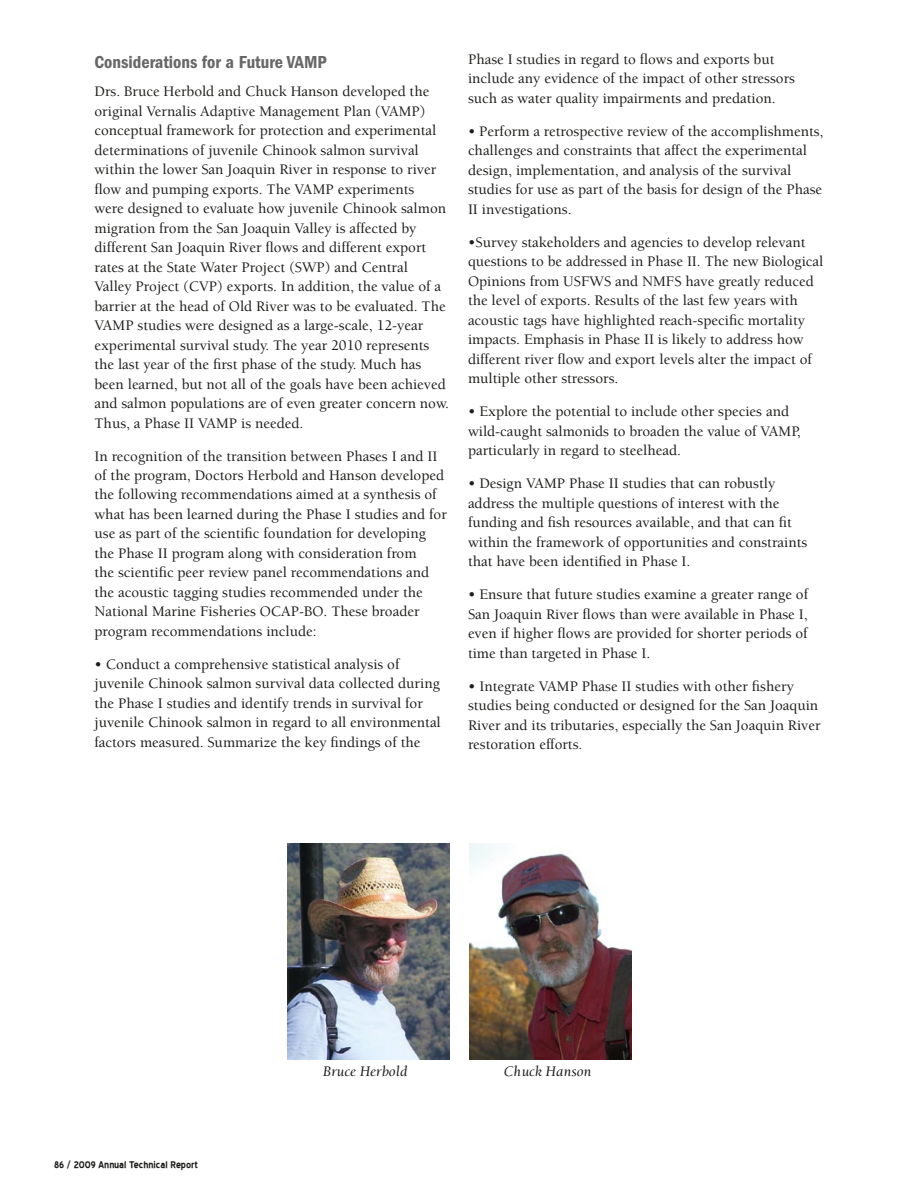
<style>
.page{position:relative;width:918px;height:1188px;background:#fff}
.page>*{position:absolute;margin:0;border:0;box-sizing:border-box;transform-origin:0 0}
.t1{font:600 condensed 18px "Franklin Gothic";color:#686869}
.t2{font:500 15px/19.5px "Berkeley";color:#1c1c1a}
.t3{font:italic 15px "Berkeley";color:#1c1c1a}
.t4{font:700 12px "Blue Highway";color:#1c1c1a}
</style>
<div class="page">
<img style="left:287px;top:843px;width:162px;height:216px">
<img style="left:470px;top:843px;width:162px;height:216px">
<p class="t1" style="left:94px;top:51px;width:234px">Considerations for a Future VAMP</p>
<p class="t2" style="left:94px;top:82px;width:356px">Drs. Bruce Herbold and Chuck Hanson developed the original Vernalis Adaptive Management Plan (VAMP) conceptual framework for protection and experimental determinations of juvenile Chinook salmon survival within the lower San Joaquin River in response to river flow and pumping exports. The VAMP experiments<br>were designed to evaluate how juvenile Chinook salmon migration from the San Joaquin Valley is affected by different San Joaquin River flows and different export rates at the State Water Project (SWP) and Central<br>Valley Project (CVP) exports. In addition, the value of a barrier at the head of Old River was to be evaluated. The VAMP studies were designed as a large-scale, 12-year experimental survival study. The year 2010 represents the last year of the first phase of the study. Much has been learned, but not all of the goals have been achieved and salmon populations are of even greater concern now.<br>Thus, a Phase II VAMP is needed.</p>
<p class="t2" style="left:94px;top:446px;width:354px">In recognition of the transition between Phases I and II of the program, Doctors Herbold and Hanson developed the following recommendations aimed at a synthesis of what has been learned during the Phase I studies and for use as part of the scientific foundation for developing the Phase II program along with consideration from<br>the scientific peer review panel recommendations and the acoustic tagging studies recommended under the National Marine Fisheries OCAP-BO. These broader program recommendations include:</p>
<p class="t2" style="left:94px;top:655px;width:348px">• Conduct a comprehensive statistical analysis of juvenile Chinook salmon survival data collected during the Phase I studies and identify trends in survival for juvenile Chinook salmon in regard to all environmental factors measured. Summarize the key findings of the</p>
<p class="t2" style="left:468px;top:50px;width:329px">Phase I studies in regard to flows and exports but include any evidence of the impact of other stressors such as water quality impairments and predation.</p>
<p class="t2" style="left:468px;top:122px;width:357px">• Perform a retrospective review of the accomplishments, challenges and constraints that affect the experimental design, implementation, and analysis of the survival studies for use as part of the basis for design of the Phase II investigations.</p>
<p class="t2" style="left:468px;top:233px;width:357px">•Survey stakeholders and agencies to develop relevant questions to be addressed in Phase II. The new Biological Opinions from USFWS and NMFS have greatly reduced the level of exports. Results of the last few years with acoustic tags have highlighted reach-specific mortality impacts. Emphasis in Phase II is likely to address how different river flow and export levels alter the impact of multiple other stressors.</p>
<p class="t2" style="left:468px;top:402px;width:334px">• Explore the potential to include other species and wild-caught salmonids to broaden the value of VAMP, particularly in regard to steelhead.</p>
<p class="t2" style="left:468px;top:474px;width:341px">• Design VAMP Phase II studies that can robustly address the multiple questions of interest with the funding and fish resources available, and that can fit within the framework of opportunities and constraints that have been identified in Phase I.</p>
<p class="t2" style="left:468px;top:585px;width:342px;text-align:justify">• Ensure that future studies examine a greater range of San Joaquin River flows than were available in Phase I, even if higher flows are provided for shorter periods of time than targeted in Phase I.</p>
<p class="t2" style="left:468px;top:677px;width:354px">• Integrate VAMP Phase II studies with other fishery studies being conducted or designed for the San Joaquin River and its tributaries, especially the San Joaquin River restoration efforts.</p>
<p class="t4" style="left:54px;top:1159px;width:146px">86 / 2009 Annual Technical Report</p>
<p class="t3" style="left:323px;top:1063px;width:86px">Bruce Herbold</p>
<p class="t3" style="left:504px;top:1063px;width:89px">Chuck Hanson</p>
</div>
